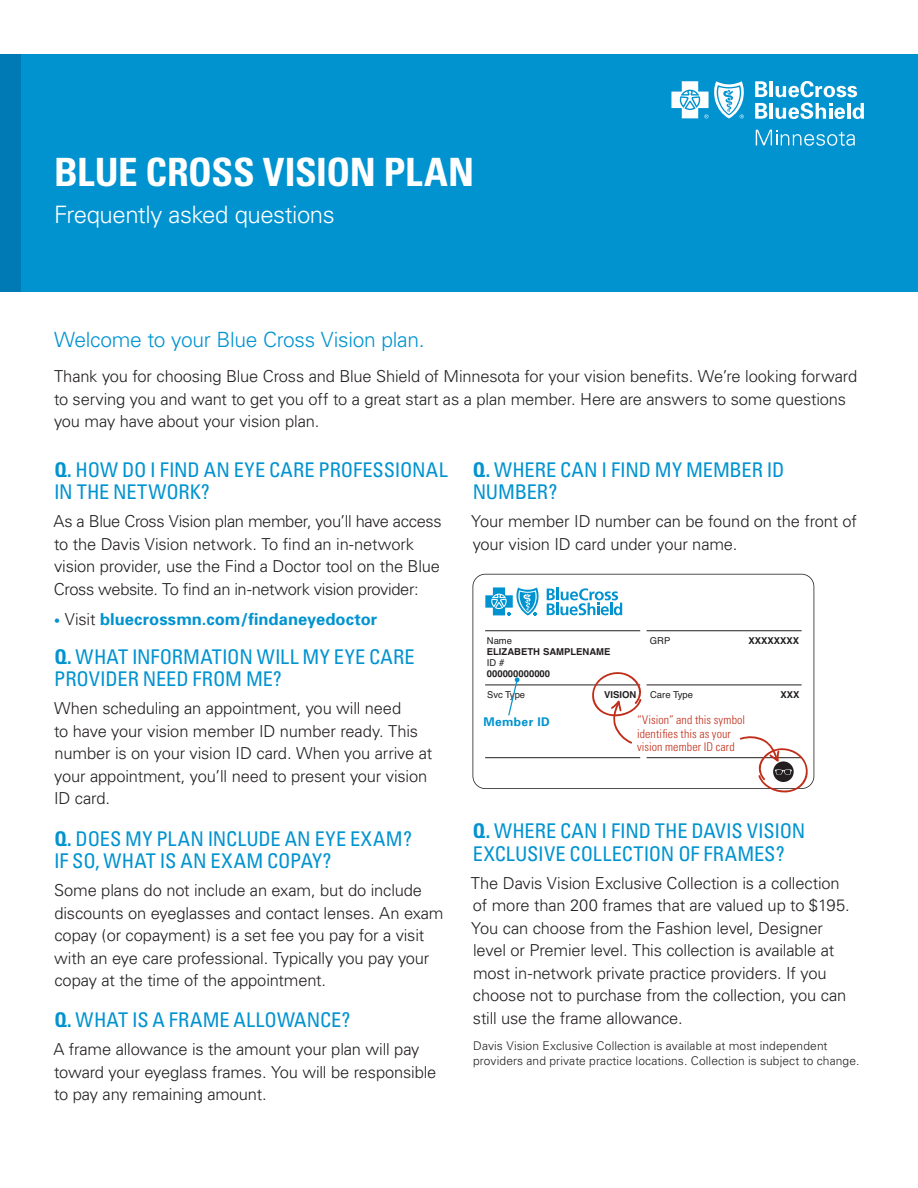
<style>
.page{position:relative;width:918px;height:1188px;background:#fff}
.page>*{position:absolute;margin:0;border:0;box-sizing:border-box;transform-origin:0 0}
.t1{font:700 condensed 39px "Univers";letter-spacing:-.01em;color:#fff}
.t2{font:300 24px "Univers";letter-spacing:-.02em;color:#fff}
.t3{font:300 21px "Univers";letter-spacing:-.015em;color:#0093d0}
.t4{font:condensed 20.25px/22.5px "Univers";color:#0093d0}
.t5{font:300 16.5px/22.5px "Univers";letter-spacing:-.01em;color:#231f20}
.t6{font:700 16.5px "Univers";letter-spacing:.005em;color:#0093d0}
.t7{font:300 12px/15px "Univers";letter-spacing:.01em;color:#231f20}
.t8{font:300 condensed 12px/13.5px "Univers";letter-spacing:.01em;color:#c02d19}
.t9{font:700 12px "Univers";letter-spacing:.035em;color:#0093d0}
.t10{font:700 9.45px/10.9px "Helvetica";color:#231f20}
.t11{font:9.45px "Helvetica";color:#231f20}
.s1{font-weight:700}
.s2{font-weight:300;font-size:12px}
.s3{font-weight:300;color:#231f20}
.s4{font-weight:400}
</style>
<div class="page">
<div style="left:0;top:54px;width:918px;height:238px;background:#0093d0"></div>
<div style="left:0;top:54px;width:20px;height:238px;background:#007ab4"></div>
<svg style="left:755px;top:81px;width:12px;height:16px"></svg>
<svg style="left:776px;top:81px;width:81px;height:16px"></svg>
<svg style="left:755px;top:103px;width:12px;height:16px"></svg>
<svg style="left:853px;top:103px;width:11px;height:16px"></svg>
<svg style="left:671px;top:81px;width:73px;height:38px"></svg>
<svg style="left:756px;top:130px;width:99px;height:16px"></svg>
<hr style="left:847px;top:103px;width:3px;height:16px;background:#fff">
<svg style="left:776px;top:103px;width:69px;height:16px"></svg>
<hr style="left:770px;top:103px;width:3px;height:16px;background:#fff">
<hr style="left:770px;top:81px;width:3px;height:16px;background:#fff">
<svg style="left:472px;top:574px;width:342px;height:215px"></svg>
<hr style="left:485px;top:630px;width:155px;height:1px;background:#231f20">
<hr style="left:647px;top:630px;width:155px;height:1px;background:#231f20">
<hr style="left:485px;top:685px;width:155px;height:1px;background:#231f20">
<hr style="left:647px;top:685px;width:155px;height:1px;background:#231f20">
<hr style="left:485px;top:757px;width:155px;height:1px;background:#231f20">
<hr style="left:647px;top:757px;width:155px;height:1px;background:#231f20">
<svg style="left:485px;top:587px;width:54px;height:29px"></svg>
<svg style="left:547px;top:588px;width:75px;height:27px"></svg>
<svg style="left:507px;top:677px;width:13px;height:40px"></svg>
<svg style="left:591px;top:671px;width:53px;height:73px"></svg>
<svg style="left:739px;top:735px;width:70px;height:58px"></svg>
<h1 class="t1" style="left:54px;top:148px;width:422px">BLUE CROSS VISION PLAN</h1>
<h1 class="t2" style="left:54px;top:200px;width:282px">Frequently asked questions</h1>
<h2 class="t3" style="left:54px;top:327px;width:372px">Welcome to your Blue Cross Vision plan.</h2>
<p class="t5" style="left:54px;top:365px;width:805px">Thank you for choosing Blue Cross and Blue Shield of Minnesota for your vision benefts. We’re looking forward to serving you and want to get you off to a great start as a plan member. Here are answers to some questions you may have about your vision plan.</p>
<h2 class="t4" style="left:54px;top:458px;width:395px"><span class="s1">Q.</span> HOW DO I FIND AN EYE CARE PROFESSIONAL<br>IN THE NETWORK?</h2>
<p class="t5" style="left:53px;top:510px;width:390px">As a Blue Cross Vision plan member, you’ll have access to the Davis Vision network. To fnd an in-network vision provider, use the Find a Doctor tool on the Blue Cross website. To fnd an in-network vision provider:</p>
<p class="t6" style="left:54px;top:609px;width:325px"><span class="s2">•</span> <span class="s3">Visit</span> bluecrossmn.com/fndaneyedoctor</p>
<h2 class="t4" style="left:54px;top:645px;width:362px"><span class="s1">Q.</span> WHAT INFORMATION WILL MY EYE CARE<br>PROVIDER NEED FROM ME?</h2>
<p class="t5" style="left:54px;top:697px;width:380px">When scheduling an appointment, you will need<br>to have your vision member ID number ready. This number is on your vision ID card. When you arrive at your appointment, you’ll need to present your vision ID card.</p>
<h2 class="t4" style="left:54px;top:827px;width:359px"><span class="s1">Q.</span> DOES MY PLAN INCLUDE AN EYE EXAM?<br>IF SO, WHAT IS AN EXAM COPAY?</h2>
<p class="t5" style="left:54px;top:879px;width:391px">Some plans do not include an exam, but do include discounts on eyeglasses and contact lenses. An exam copay (or copayment) is a set fee you pay for a visit with an eye care professional. Typically you pay your copay at the time of the appointment.</p>
<h2 class="t4" style="left:54px;top:1009px;width:298px"><span class="s1">Q.</span> WHAT IS A FRAME ALLOWANCE?</h2>
<p class="t5" style="left:53px;top:1038px;width:385px">A frame allowance is the amount your plan will pay toward your eyeglass frames. You will be responsible to pay any remaining amount.</p>
<h2 class="t4" style="left:473px;top:458px;width:313px"><span class="s1">Q.</span> WHERE CAN I FIND MY MEMBER ID<br>NUMBER?</h2>
<p class="t5" style="left:471px;top:510px;width:387px">Your member ID number can be found on the front of your vision ID card under your name.</p>
<p class="t10" style="left:487px;top:635px;width:125px"><span class="s4">Name<br></span>ELIZABETH SAMPLENAME<br><span class="s4">ID #<br></span>000000000000</p>
<p class="t11" style="left:650px;top:633px;width:22px">GRP</p>
<p class="t10" style="left:749px;top:635px;width:52px">XXXXXXXX</p>
<p class="t11" style="left:487px;top:687px;width:40px">Svc Type</p>
<p class="t10" style="left:604px;top:689px;width:34px">VISION</p>
<p class="t11" style="left:650px;top:687px;width:44px">Care Type</p>
<p class="t10" style="left:781px;top:689px;width:20px">XXX</p>
<p class="t9" style="left:483px;top:714px;width:68px">Member ID</p>
<p class="t8" style="left:637px;top:713px;width:110px">“Vision” and this symbol identifes this as your vision member ID card</p>
<h2 class="t4" style="left:473px;top:820px;width:334px"><span class="s1">Q.</span> WHERE CAN I FIND THE DAVIS VISION<br>EXCLUSIVE COLLECTION OF FRAMES?</h2>
<p class="t5" style="left:471px;top:872px;width:380px">The Davis Vision Exclusive Collection is a collection of more than 200 frames that are valued up to $195.<br>You can choose from the Fashion level, Designer level or Premier level. This collection is available at most in-network private practice providers. If you choose not to purchase from the collection, you can still use the frame allowance.</p>
<p class="t7" style="left:473px;top:1038px;width:388px">Davis Vision Exclusive Collection is available at most independent providers and private practice locations. Collection is subject to change.</p>
</div>
